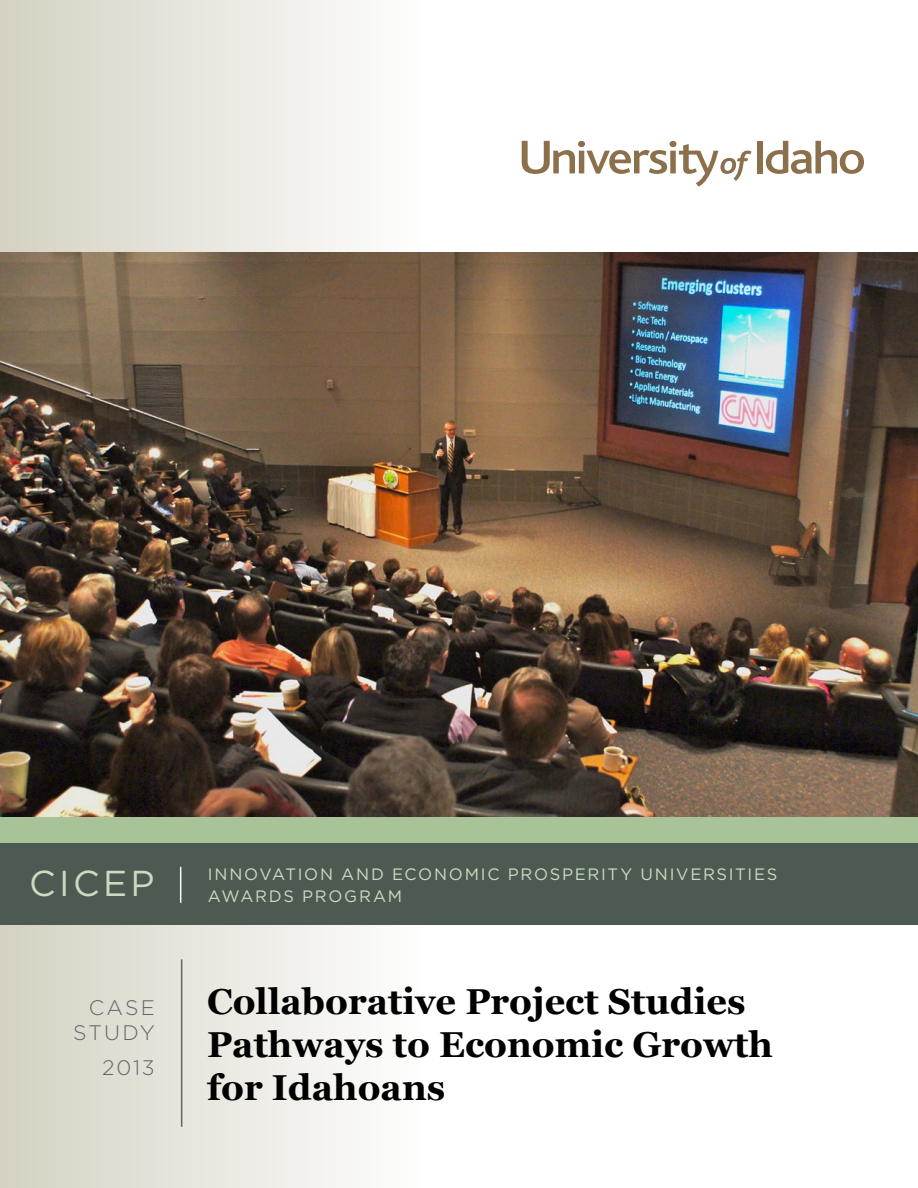
<style>
.page{position:relative;width:918px;height:1188px;background:#fff}
.page>*{position:absolute;margin:0;border:0;box-sizing:border-box;transform-origin:0 0}
.t1{font:700 36px/43.2px "Georgia";color:#000}
.t2{font:36px "Gotham";letter-spacing:.095em;color:#cbdbc1}
.t3{font:300 21px/25.2px "Gotham";letter-spacing:.095em;color:#636466;text-align:right}
.t4{font:16.5px "Gotham";letter-spacing:.105em;color:#cbdbc1}
</style>
<div class="page">
<div style="left:0;top:0;width:425px;height:1188px;background:linear-gradient(to right,#d4d2c3,#fefefe)"></div>
<div style="left:0;top:815px;width:918px;height:28px;background:#a9c398"></div>
<div style="left:0;top:843px;width:918px;height:82px;background:#4c5a52"></div>
<hr style="left:180px;top:867px;width:1px;height:36px;background:#fff">
<hr style="left:181px;top:959px;width:1px;height:168px;background:#636466">
<div style="left:757px;top:141px;width:6px;height:32px;background:#8c6f4b"></div>
<svg style="left:766px;top:141px;width:98px;height:33px"></svg>
<svg style="left:522px;top:141px;width:230px;height:46px"></svg>
<img style="left:0;top:252px;width:918px;height:565px">
<p class="t2" style="left:29px;top:863px;width:127px">CICEP</p>
<p class="t3" style="left:73px;top:995px;width:83px">CASE<br>STUDY</p>
<p class="t3" style="left:102px;top:1054px;width:54px">2013</p>
<p class="t4" style="left:208px;top:865px;width:571px">INNOVATION AND ECONOMIC PROSPERITY UNIVERSITIES</p>
<p class="t4" style="left:208px;top:887px;width:196px">AWARDS PROGRAM</p>
<p class="t1" style="left:207px;top:978px;width:567px">Collaborative Project Studies<br>Pathways to Economic Growth for Idahoans</p>
</div>
